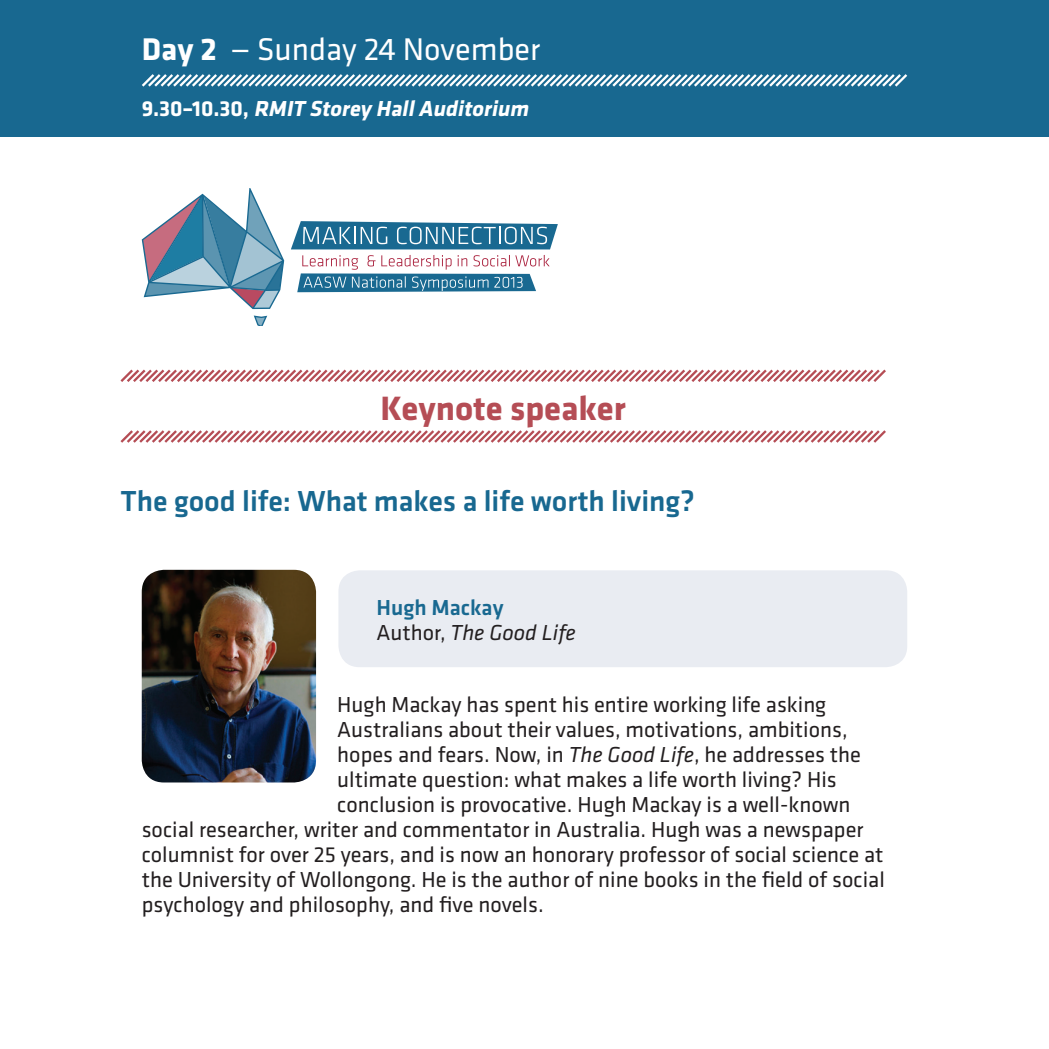
<style>
.page{position:relative;width:1049px;height:1049px;background:#fff}
.page>*{position:absolute;margin:0;border:0;box-sizing:border-box;transform-origin:0 0}
.HEADINGS_-_RED{font:700 35px "Klavika";color:#b54d55}
.TABLE_STYLE{font:32.5px "Klavika";color:#fff}
.TABLE_-_BODY{font:500 30px "Klavika";color:#186890}
.TABLE_-_BODY-2{font:22.5px "Klavika";color:#231f20}
.TABLE_-_BODY-3{font:italic 700 22.5px "Klavika";color:#fff}
.TABLE_-_BODY-4{font:italic 22.5px "Klavika";color:#231f20}
.TABLE_-_HEADING_BLUE{font:500 22.5px "Klavika";color:#196991}
.s1{font-weight:700}
.s2{font-style:normal}
.s3{font-style:italic}
</style>
<div class="page">
<svg style="left:120px;top:369px;width:766px;height:13px"></svg>
<svg style="left:120px;top:430px;width:766px;height:13px"></svg>
<div style="left:0;top:0;width:1049px;height:136px;background:#186890"></div>
<svg style="left:142px;top:74px;width:766px;height:13px"></svg>
<svg style="left:254px;top:315px;width:13px;height:10px"></svg>
<svg style="left:142px;top:189px;width:142px;height:120px"></svg>
<svg style="left:297px;top:255px;width:253px;height:37px"></svg>
<svg style="left:291px;top:221px;width:267px;height:28px;background:#4b8aa9"></svg>
<div style="left:338px;top:570px;width:569px;height:97px;background:#e9ecf2;border-radius:21px"></div>
<img style="left:142px;top:570px;width:174px;height:212px">
<p class="TABLE_STYLE" style="left:142px;top:28px;width:400px"><span class="s1">Day 2</span> — Sunday 24 November</p>
<p class="TABLE_-_BODY-3" style="left:142px;top:92px;width:394px"><span class="s2">9 . 3 0 –1 0 . 3 0 ,</span> RMIT Storey HallAuditorium</p>
<p class="HEADINGS_-_RED" style="left:380px;top:383px;width:247px">Keynote speaker</p>
<p class="TABLE_-_BODY" style="left:120px;top:480px;width:576px">The good life: What makes a life worth living?</p>
<p class="TABLE_-_HEADING_BLUE" style="left:377px;top:592px;width:128px">Hugh Mackay</p>
<p class="TABLE_-_BODY-4" style="left:377px;top:618px;width:201px"><span class="s2">Author,</span> The Good Life</p>
<p class="TABLE_-_BODY-2" style="left:337px;top:690px;width:490px">Hugh Mackay has spent his entire working life asking</p>
<p class="TABLE_-_BODY-2" style="left:337px;top:715px;width:512px">Australians about their values, motivations, ambitions,</p>
<p class="TABLE_-_BODY-2" style="left:337px;top:740px;width:525px">hopes and fears. Now, in <span class="s3">The Good Life</span>, he addresses the</p>
<p class="TABLE_-_BODY-2" style="left:337px;top:765px;width:501px">ultimate question: what makes a life worth living? His</p>
<p class="TABLE_-_BODY-2" style="left:337px;top:790px;width:514px">conclusion is provocative. Hugh Mackay is a well-known</p>
<p class="TABLE_-_BODY-2" style="left:142px;top:815px;width:723px">social researcher, writer and commentator in Australia. Hugh was a newspaper</p>
<p class="TABLE_-_BODY-2" style="left:142px;top:840px;width:743px">columnist for over 25 years, and is now an honorary professor of social science at</p>
<p class="TABLE_-_BODY-2" style="left:142px;top:865px;width:744px">the University of Wollongong. He is the author of nine books in the field of social</p>
<p class="TABLE_-_BODY-2" style="left:142px;top:890px;width:403px">psychology and philosophy, and five novels.</p>
</div>
